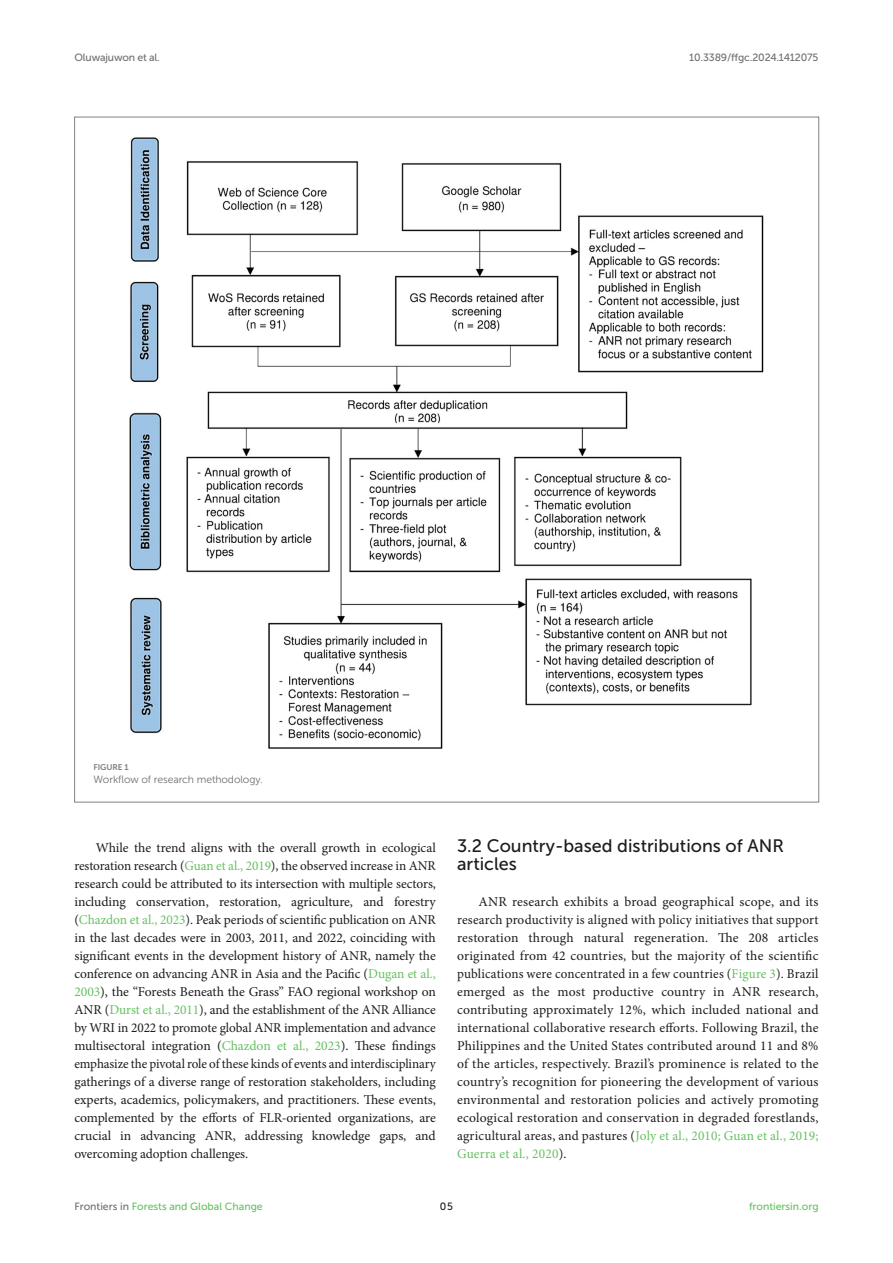
<style>
.page{position:relative;width:893px;height:1263px;background:#fff}
.page>*{position:absolute;margin:0;border:0;box-sizing:border-box;transform-origin:0 0}
.HEAD_2{font:18px/18px "Museo Sans 500";color:#1b1c1b}
.TEXT{font:13.5px/18px "Minion Pro";letter-spacing:-.005em;color:#1b1c1b;text-align:justify}
.TEXT_FLUSH{font:13.5px/18px "Minion Pro";letter-spacing:.015em;color:#1b1c1b;text-align:justify}
.t1{font:10.5px "Museo Sans 500";color:#65c161}
.t2{font:10.5px "Museo Sans 500";letter-spacing:-.015em;color:#706f70}
.FIG_LEG{font:10.5px "Museo Sans 300";letter-spacing:-.01em;color:#706f70}
.t3{font:10.5px "Museo Sans 500";color:#1b1c1b}
.FIG_HD{font:8.25px "Museo Sans 700";letter-spacing:-.01em;color:#7e7f7f}
.s1{color:#65c161}
.s2{color:#706f70}
</style>
<div class="page">
<img style="left:129px;top:137px;width:635px;height:612px">
<p class="t2" style="left:74px;top:51px;width:87px">Oluwajuwon et al.</p>
<p class="t2" style="left:689px;top:51px;width:131px">10.3389/ffgc.2024.1412075</p>
<p class="FIG_HD" style="left:94px;top:762px;width:37px">FIGURE 1</p>
<p class="FIG_LEG" style="left:94px;top:774px;width:171px">Workflow of research methodology.</p>
<p class="TEXT" style="left:74px;top:839px;width:363px;text-indent:21px">While the trend aligns with the overall growth in ecological restoration research (<span class="s1">Guan et al., 2019</span>), the observed increase in ANR research could be attributed to its intersection with multiple sectors, including conservation, restoration, agriculture, and forestry (<span class="s1">Chazdon et al., 2023</span>). Peak periods of scientific publication on ANR in the last decades were in 2003, 2011, and 2022, coinciding with significant events in the development history of ANR, namely the conference on advancing ANR in Asia and the Pacific (<span class="s1">Dugan et al., 2003</span>), the “Forests Beneath the Grass” FAO regional workshop on ANR (<span class="s1">Durst et al., 2011</span>), and the establishment of the ANR Alliance by WRI in 2022 to promote global ANR implementation and advance multisectoral integration (<span class="s1">Chazdon et al., 2023</span>). These findings emphasize the pivotal role of these kinds of events and interdisciplinary gatherings of a diverse range of restoration stakeholders, including experts, academics, policymakers, and practitioners. These events, complemented by the efforts of FLR-oriented organizations, are crucial in advancing ANR, addressing knowledge gaps, and overcoming adoption challenges.</p>
<p class="HEAD_2" style="left:457px;top:837px;width:328px">3.2 Country-based distributions of ANR articles</p>
<p class="TEXT_FLUSH" style="left:457px;top:893px;width:363px;text-indent:21px">ANR research exhibits a broad geographical scope, and its research productivity is aligned with policy initiatives that support restoration through natural regeneration. The 208 articles originated from 42 countries, but the majority of the scientific publications were concentrated in a few countries (<span class="s1">Figure 3</span>). Brazil emerged as the most productive country in ANR research, contributing approximately 12%, which included national and international collaborative research efforts. Following Brazil, the Philippines and the United States contributed around 11 and 8% of the articles, respectively. Brazil’s prominence is related to the country’s recognition for pioneering the development of various environmental and restoration policies and actively promoting ecological restoration and conservation in degraded forestlands, agricultural areas, and pastures (<span class="s1">Joly et al., 2010; Guan et al., 2019; Guerra et al., 2020</span>).</p>
<p class="t1" style="left:74px;top:1200px;width:190px"><span class="s2">Frontiers in</span> Forests and Global Change</p>
<p class="t3" style="left:440px;top:1200px;width:14px">05</p>
<p class="t1" style="left:749px;top:1200px;width:71px">frontiersin.org</p>
</div>
